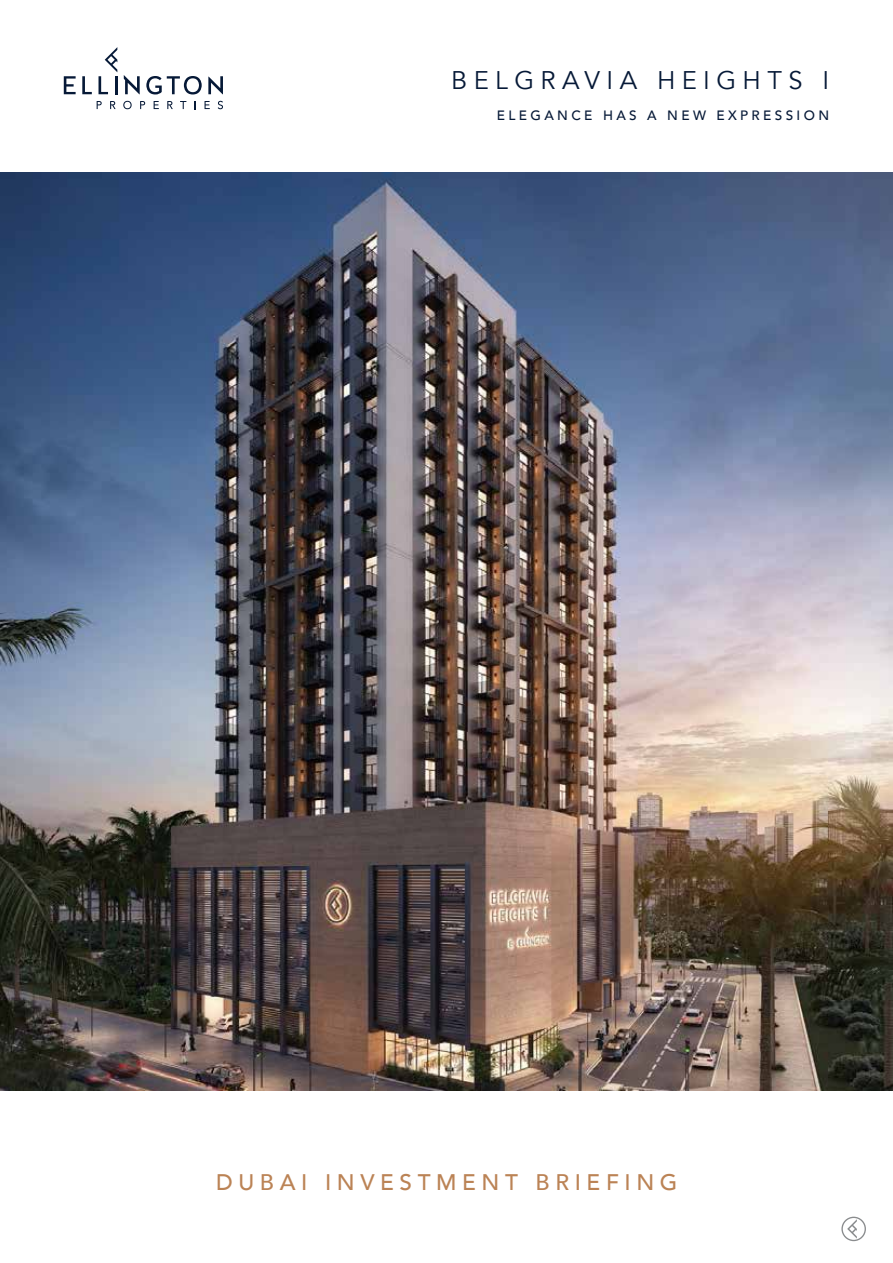
<style>
.page{position:relative;width:893px;height:1263px;background:#fff}
.page>*{position:absolute;margin:0;border:0;box-sizing:border-box;transform-origin:0 0}
.t1{font:25.5px "Avenir";letter-spacing:.25em;color:#061937}
.t2{font:500 22.5px "Avenir";letter-spacing:.25em;color:#bb8355}
.t3{font:500 13.5px "Avenir";letter-spacing:.25em;color:#061937}
</style>
<div class="page">
<img style="left:0;top:172px;width:893px;height:919px">
<svg style="left:64px;top:76px;width:12px;height:18px"></svg>
<svg style="left:82px;top:76px;width:10px;height:18px"></svg>
<svg style="left:146px;top:76px;width:56px;height:18px"></svg>
<svg style="left:124px;top:75px;width:16px;height:19px"></svg>
<svg style="left:99px;top:47px;width:18px;height:47px"></svg>
<svg style="left:208px;top:76px;width:15px;height:18px"></svg>
<svg style="left:97px;top:101px;width:5px;height:8px"></svg>
<svg style="left:110px;top:101px;width:6px;height:8px"></svg>
<svg style="left:123px;top:101px;width:9px;height:8px"></svg>
<svg style="left:140px;top:101px;width:5px;height:8px"></svg>
<svg style="left:154px;top:101px;width:5px;height:8px"></svg>
<svg style="left:167px;top:101px;width:6px;height:8px"></svg>
<svg style="left:180px;top:101px;width:6px;height:8px"></svg>
<svg style="left:194px;top:101px;width:2px;height:8px"></svg>
<svg style="left:205px;top:101px;width:5px;height:8px"></svg>
<svg style="left:218px;top:101px;width:5px;height:8px"></svg>
<svg style="left:841px;top:1217px;width:25px;height:24px"></svg>
<h1 class="t1" style="left:451px;top:65px;width:379px">BELGRAVIA HEIGHTS I</h1>
<p class="t3" style="left:497px;top:104px;width:334px">ELEGANCE HAS A NEW EXPRESSION</p>
<h2 class="t2" style="left:216px;top:1162px;width:463px">DUBAI INVESTMENT BRIEFING</h2>
</div>
